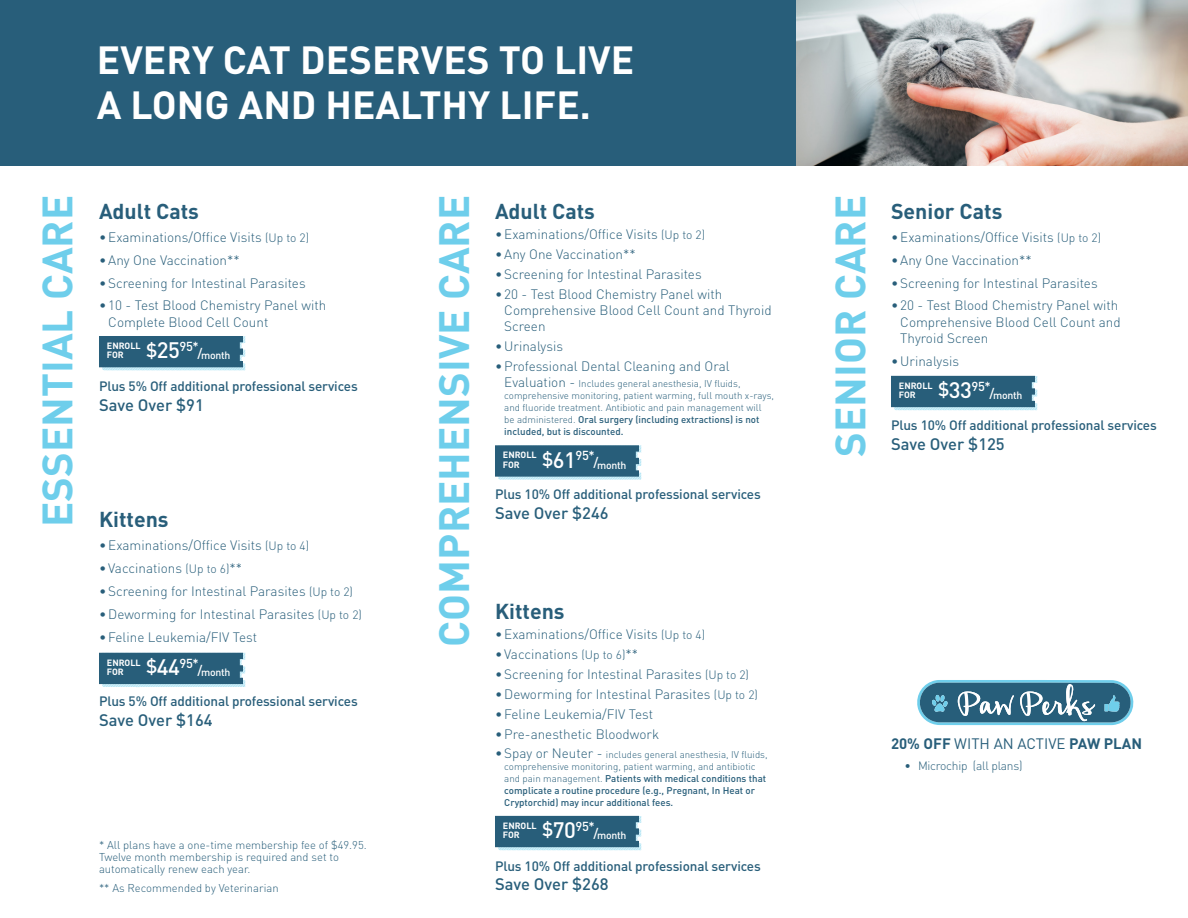
<style>
.page{position:relative;width:1188px;height:918px;background:#fff}
.page>*{position:absolute;margin:0;border:0;box-sizing:border-box;transform-origin:0 0}
.t1{font:700 41.85px "DIN";color:#6eceeb}
.t2{font:700 38.85px "DIN";color:#fff}
.t3{font:700 21.3px "DIN";color:#285e7a}
.t4{font:500 16.5px "DIN";color:#285e7a}
.t5{font:700 15px "DIN";color:#285e7a}
.t6{font:300 13.5px/16.2px "DIN";color:#285e7a}
.t7{font:500 13.5px "DIN";letter-spacing:-.01em;color:#285e7a}
.t8{font:500 12.9px "DIN";letter-spacing:-.025em;color:#fff}
.t9{font:300 12px "DIN";letter-spacing:-.02em;color:#285e7a}
.t10{font:300 11.25px/12px "DIN";color:#285e7a}
.t11{font:500 10.5px "DIN";letter-spacing:-.025em;color:#fff}
.t12{font:500 9.75px/12px "DIN";color:#285e7a}
.t13{font:300 9.75px/12px "DIN";color:#285e7a}
.t14{font:700 9px "DIN";color:#fff}
.s1{font-size:12px}
.s2{font-size:18.6px}
.s3{font-size:22.2px}
.s4{font-size:12.9px}
.s5{font-size:13.5px}
.s6{font-weight:500}
.s7{font-weight:300;font-size:13.5px}
.s8{font-weight:300}
.s9{font-weight:400}
</style>
<div class="page">
<svg style="left:99px;top:336px;width:147px;height:34px;background:#396d87"></svg>
<svg style="left:99px;top:653px;width:147px;height:34px;background:#3a6e88"></svg>
<svg style="left:891px;top:376px;width:147px;height:34px;background:#3a6d87"></svg>
<svg style="left:495px;top:445px;width:147px;height:35px;background:#3e718a"></svg>
<svg style="left:495px;top:816px;width:147px;height:34px;background:#396d87"></svg>
<div style="left:0;top:0;width:796px;height:166px;background:#285e7a"></div>
<img style="left:796px;top:0;width:392px;height:166px">
<svg style="left:917px;top:680px;width:217px;height:45px;background:#568aa1"></svg>
<p class="t2" style="left:97px;top:34px;width:539px">EVERY CAT DESERVES TO LIVE</p>
<p class="t2" style="left:97px;top:79px;width:495px">A LONG AND HEALTHY LIFE.</p>
<p class="t1" style="left:30px;top:527px;width:333px;rotate:-90deg">ESSENTIAL CARE</p>
<p class="t1" style="left:427px;top:647px;width:453px;rotate:-90deg">COMPREHENSIVE CARE</p>
<p class="t3" style="left:99px;top:197px;width:102px">Adult Cats</p>
<p class="t6" style="left:99px;top:229px;width:212px">•Examinations/Office Visits <span class="s1">(Up to 2)</span></p>
<p class="t6" style="left:99px;top:251px;width:142px">•Any One Vaccination**</p>
<p class="t6" style="left:99px;top:274px;width:208px">•Screening for Intestinal Parasites</p>
<p class="t6" style="left:108px;top:297px;width:220px;text-indent:-9px">• 10 - Test Blood Chemistry Panel with<br>Complete Blood Cell Count</p>
<p class="t14" style="left:107px;top:340px;width:35px">ENROLL</p>
<p class="t14" style="left:107px;top:349px;width:18px">FOR</p>
<p class="t8" style="left:146px;top:338px;width:54px"><span class="s2">$</span><span class="s3">25</span>95*</p>
<p class="t11" style="left:198px;top:349px;width:34px"><span class="s4">/</span>month</p>
<p class="t7" style="left:99px;top:377px;width:260px">Plus 5% Off additional professional services</p>
<p class="t4" style="left:99px;top:394px;width:106px">Save Over $91</p>
<p class="t3" style="left:99px;top:506px;width:71px">Kittens</p>
<p class="t6" style="left:99px;top:537px;width:212px">•Examinations/Office Visits <span class="s1">(Up to 4)</span></p>
<p class="t6" style="left:99px;top:560px;width:145px">• Vaccinations <span class="s1">(Up to 6)</span>**</p>
<p class="t6" style="left:99px;top:583px;width:256px">•Screening for Intestinal Parasites <span class="s1">(Up to 2)</span></p>
<p class="t6" style="left:99px;top:606px;width:264px">•Deworming for Intestinal Parasites <span class="s1">(Up to 2)</span></p>
<p class="t6" style="left:99px;top:629px;width:160px">•Feline Leukemia/FIV Test</p>
<p class="t14" style="left:107px;top:657px;width:35px">ENROLL</p>
<p class="t14" style="left:107px;top:666px;width:18px">FOR</p>
<p class="t8" style="left:146px;top:655px;width:54px"><span class="s2">$</span><span class="s3">44</span>95*</p>
<p class="t11" style="left:198px;top:666px;width:34px"><span class="s4">/</span>month</p>
<p class="t7" style="left:99px;top:693px;width:260px">Plus 5% Off additional professional services</p>
<p class="t4" style="left:99px;top:710px;width:115px">Save Over $164</p>
<p class="t10" style="left:99px;top:839px;width:269px">* All plans have a one-time membership fee of $49.95.<br>Twelve month membership is required and set to automatically renew each year.</p>
<p class="t10" style="left:99px;top:882px;width:181px">** As Recommended by Veterinarian</p>
<p class="t3" style="left:495px;top:197px;width:102px">Adult Cats</p>
<p class="t6" style="left:495px;top:226px;width:212px">•Examinations/Office Visits <span class="s1">(Up to 2)</span></p>
<p class="t6" style="left:495px;top:246px;width:142px">•Any One Vaccination**</p>
<p class="t6" style="left:495px;top:266px;width:208px">•Screening for Intestinal Parasites</p>
<p class="t6" style="left:504px;top:285px;width:269px;text-indent:-9px">• 20 - Test Blood Chemistry Panel with<br>Comprehensive Blood Cell Count and Thyroid<br>Screen</p>
<p class="t6" style="left:495px;top:338px;width:70px">•Urinalysis</p>
<p class="t6" style="left:495px;top:358px;width:236px">•Professional Dental Cleaning and Oral</p>
<p class="t13" style="left:504px;top:378px;width:271px"><span class="s5">Evaluation -</span> Includes general anesthesia, IV fluids, comprehensive monitoring, patient warming, full mouth x-rays, and fluoride treatment. Antibiotic and pain management will be administered. <span class="s6">Oral surgery (including extractions) is not included, but is discounted.</span></p>
<p class="t14" style="left:503px;top:449px;width:35px">ENROLL</p>
<p class="t14" style="left:503px;top:459px;width:18px">FOR</p>
<p class="t8" style="left:542px;top:447px;width:54px"><span class="s2">$</span><span class="s3">61</span>95*</p>
<p class="t11" style="left:594px;top:458px;width:34px"><span class="s4">/</span>month</p>
<p class="t7" style="left:495px;top:486px;width:267px">Plus 10% Off additional professional services</p>
<p class="t4" style="left:495px;top:503px;width:115px">Save Over $246</p>
<p class="t3" style="left:495px;top:597px;width:71px">Kittens</p>
<p class="t6" style="left:495px;top:626px;width:212px">•Examinations/Office Visits <span class="s1">(Up to 4)</span></p>
<p class="t6" style="left:495px;top:646px;width:145px">• Vaccinations <span class="s1">(Up to 6)</span>**</p>
<p class="t6" style="left:495px;top:665px;width:256px">•Screening for Intestinal Parasites <span class="s1">(Up to 2)</span></p>
<p class="t6" style="left:495px;top:685px;width:264px">•Deworming for Intestinal Parasites <span class="s1">(Up to 2)</span></p>
<p class="t6" style="left:495px;top:705px;width:160px">•Feline Leukemia/FIV Test</p>
<p class="t6" style="left:495px;top:725px;width:166px">•Pre-anesthetic Bloodwork</p>
<p class="t12" style="left:504px;top:749px;width:265px;text-indent:-9px"><span class="s7">•Spay or Neuter -</span> <span class="s8">includes general anesthesia, IV fluids, comprehensive monitoring, patient warming, and antibiotic and pain management.</span> Patients with medical conditions that complicate a routine procedure (e.g., Pregnant, In Heat or Cryptorchid) may incur additional fees.</p>
<p class="t14" style="left:503px;top:820px;width:35px">ENROLL</p>
<p class="t14" style="left:503px;top:829px;width:18px">FOR</p>
<p class="t8" style="left:542px;top:818px;width:54px"><span class="s2">$</span><span class="s3">70</span>95*</p>
<p class="t11" style="left:594px;top:829px;width:34px"><span class="s4">/</span>month</p>
<p class="t7" style="left:495px;top:857px;width:267px">Plus 10% Off additional professional services</p>
<p class="t4" style="left:495px;top:874px;width:115px">Save Over $268</p>
<p class="t1" style="left:823px;top:457px;width:263px;rotate:-90deg">SENIOR CARE</p>
<p class="t3" style="left:891px;top:197px;width:113px">Senior Cats</p>
<p class="t6" style="left:891px;top:229px;width:212px">•Examinations/Office Visits <span class="s1">(Up to 2)</span></p>
<p class="t6" style="left:891px;top:251px;width:142px">•Any One Vaccination**</p>
<p class="t6" style="left:891px;top:274px;width:208px">•Screening for Intestinal Parasites</p>
<p class="t6" style="left:900px;top:297px;width:222px;text-indent:-9px">• 20 - Test Blood Chemistry Panel with<br>Comprehensive Blood Cell Count and<br>Thyroid Screen</p>
<p class="t6" style="left:891px;top:353px;width:70px">•Urinalysis</p>
<p class="t14" style="left:899px;top:380px;width:35px">ENROLL</p>
<p class="t14" style="left:899px;top:389px;width:18px">FOR</p>
<p class="t8" style="left:938px;top:378px;width:54px"><span class="s2">$</span><span class="s3">33</span>95*</p>
<p class="t11" style="left:990px;top:389px;width:34px"><span class="s4">/</span>month</p>
<p class="t7" style="left:891px;top:417px;width:267px">Plus 10% Off additional professional services</p>
<p class="t4" style="left:891px;top:433px;width:115px">Save Over $125</p>
<p class="t5" style="left:891px;top:733px;width:253px">20% OFF <span class="s9">WITH AN ACTIVE</span> PAW PLAN</p>
<p class="t9" style="left:904px;top:758px;width:119px">• Microchip (all plans)</p>
</div>
